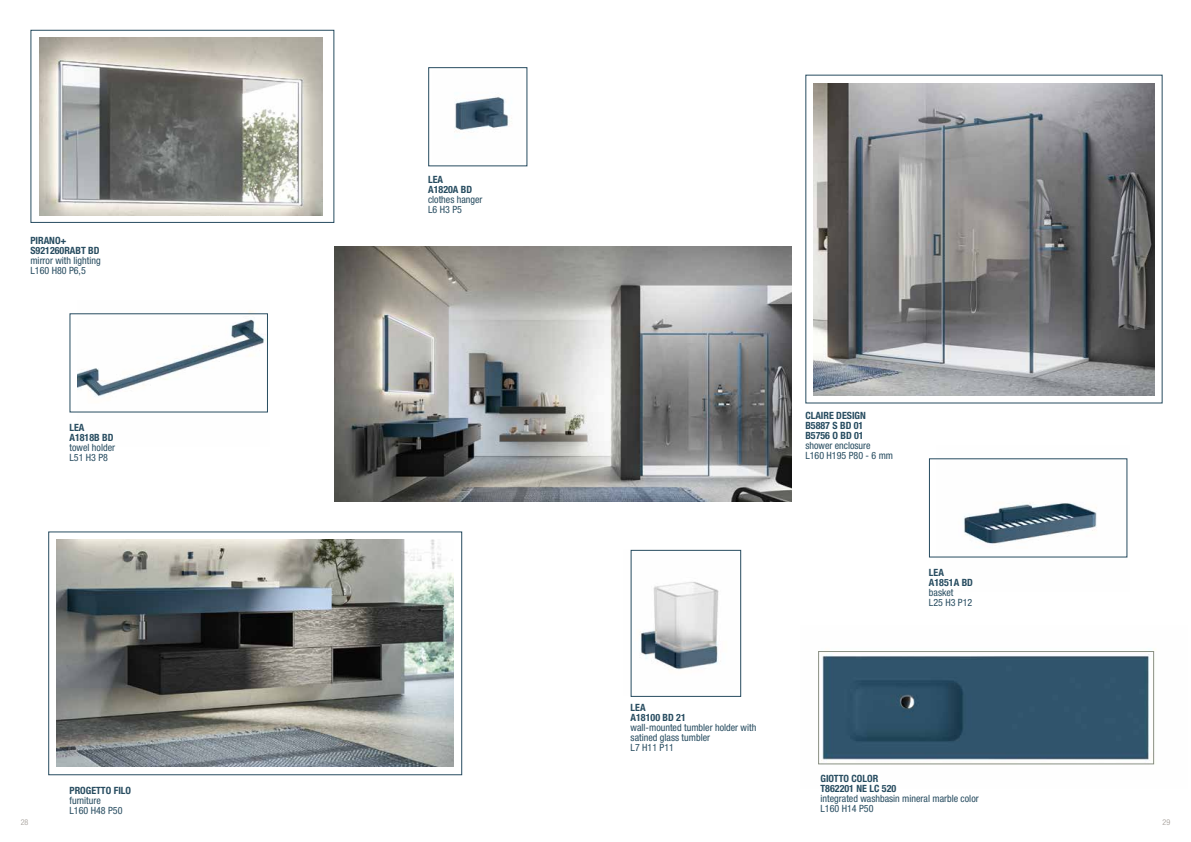
<style>
.page{position:relative;width:1191px;height:842px;background:#fff}
.page>*{position:absolute;margin:0;border:0;box-sizing:border-box;transform-origin:0 0}
.t1{font:condensed 10px/10px "Helvetica Neue LT Std";color:#274c60}
.t2{font:700 condensed 10px/10px "Helvetica Neue LT Std";color:#274c60}
.t3{font:300 condensed 8px "Helvetica Neue LT Std";color:#9b958f}
</style>
<div class="page">
<img style="left:814px;top:83px;width:340px;height:312px">
<img style="left:640px;top:582px;width:79px;height:88px">
<div style="left:630px;top:550px;width:111px;height:147px;border:1px solid #274c60"></div>
<img style="left:454px;top:97px;width:58px;height:35px">
<div style="left:428px;top:67px;width:99px;height:99px;border:1px solid #274c60"></div>
<img style="left:818px;top:649px;width:338px;height:116px">
<div style="left:818px;top:651px;width:336px;height:113px;border:1px solid #8a9083"></div>
<img style="left:40px;top:38px;width:283px;height:177px">
<div style="left:30px;top:30px;width:304px;height:193px;border:1px solid #274c60"></div>
<img style="left:57px;top:540px;width:397px;height:227px">
<div style="left:48px;top:531px;width:414px;height:244px;border:1px solid #274c60"></div>
<img style="left:77px;top:311px;width:191px;height:102px">
<img style="left:936px;top:458px;width:192px;height:100px">
<img style="left:334px;top:246px;width:457px;height:255px">
<p class="t2" style="left:30px;top:235px;width:71px">PIRANO+<br>S921260RABT BD</p>
<p class="t1" style="left:30px;top:255px;width:72px">mirror with lighting<br>L160 H80 P6,5</p>
<p class="t2" style="left:69px;top:423px;width:46px">LEA<br>A1818B BD</p>
<p class="t1" style="left:69px;top:443px;width:47px">towel holder<br>L51 H3 P8</p>
<p class="t2" style="left:69px;top:785px;width:63px">PROGETTO FILO</p>
<p class="t1" style="left:69px;top:795px;width:55px">furniture<br>L160 H48 P50</p>
<p class="t2" style="left:428px;top:174px;width:46px">LEA<br>A1820A BD</p>
<p class="t1" style="left:428px;top:194px;width:56px">clothes hanger<br>L6 H3 P5</p>
<p class="t2" style="left:630px;top:702px;width:57px">LEA<br>A18100 BD 21</p>
<p class="t1" style="left:630px;top:722px;width:127px">wall-mounted tumbler holder with satined glass tumbler<br>L7 H11 P11</p>
<p class="t2" style="left:805px;top:410px;width:62px">CLAIRE DESIGN<br>B5887 S BD 01<br>B5756 O BD 01</p>
<p class="t1" style="left:805px;top:441px;width:89px">shower enclosure<br>L160 H195 P80 - 6 mm</p>
<p class="t2" style="left:929px;top:568px;width:46px">LEA<br>A1851A BD</p>
<p class="t1" style="left:929px;top:588px;width:45px">basket<br>L25 H3 P12</p>
<p class="t2" style="left:820px;top:774px;width:77px">GIOTTO COLOR<br>T862201 NE LC 520</p>
<p class="t1" style="left:820px;top:794px;width:160px">integrated washbasin mineral marble color<br>L160 H14 P50</p>
<p class="t3" style="left:21px;top:818px;width:9px">28</p>
<p class="t3" style="left:1162px;top:818px;width:9px">29</p>
</div>
